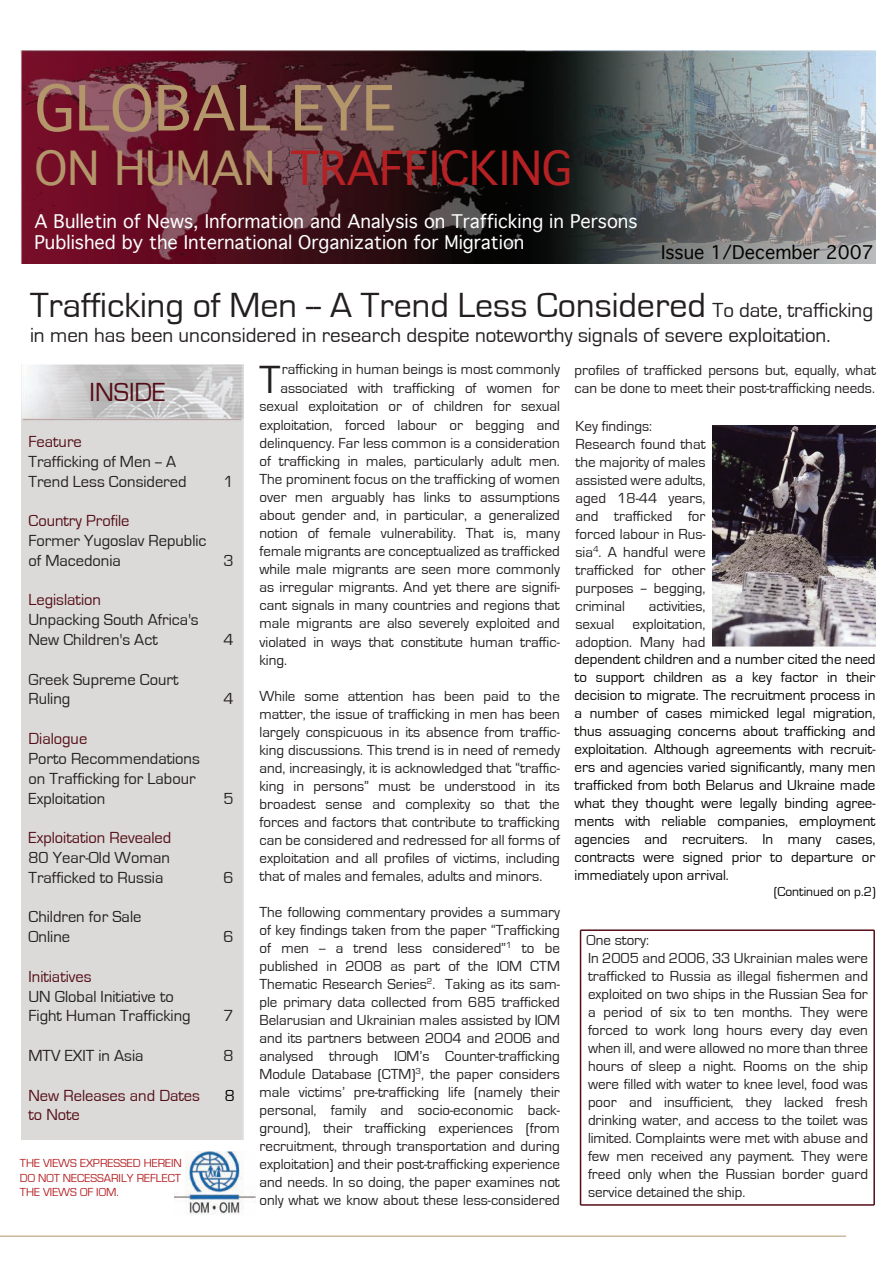
<style>
.page{position:relative;width:893px;height:1263px;background:#fff}
.page>*{position:absolute;margin:0;border:0;box-sizing:border-box;transform-origin:0 0}
.t1{font:60px "Geneva";color:#b4966b}
.t2{font:45px "Geneva";color:#b62124}
.t3{font:40.5px "Eurostile";color:#231f20}
.t4{font:36px "Eurostile";color:#231f20}
.t5{font:27px "Eurostile";color:#540d16}
.t6{font:21px "Eurostile";color:#231f20}
.t7{font:18px "Geneva";color:#fdfdfd}
.t8{font:18px "Geneva";color:#fdfefe}
.t9{font:18px "Geneva";color:#040503}
.t10{font:16.5px/19.8px "Eurostile";color:#231f20}
.t11{font:16.5px "Eurostile";color:#540d16}
.t12{font:16.5px "Eurostile";color:#000}
.t13{font:15px/18px "Eurostile";color:#231f20;text-align:justify}
.t14{font:15px/18px "Eurostile";color:#040503;text-align:justify}
.t15{font:13.5px "Eurostile";color:#040503}
.t16{font:12px/14.4px "Eurostile";color:#b62124;text-align:justify}
.s1{color:#b4966b}
.s2{font-size:21px}
</style>
<div class="page">
<div style="left:22px;top:365px;width:222px;height:775px;background:#dbdad8"></div>
<img style="left:20px;top:50px;width:855px;height:213px">
<img style="left:713px;top:426px;width:162px;height:221px">
<img style="left:174px;top:1151px;width:81px;height:64px">
<hr style="left:580px;top:1204px;width:294px;height:2px;background:#540d16">
<hr style="left:873px;top:930px;width:2px;height:275px;background:#540d16">
<hr style="left:580px;top:929px;width:294px;height:2px;background:#540d16">
<hr style="left:580px;top:930px;width:1px;height:275px;background:#540d16">
<hr style="left:0;top:1236px;width:846px;height:1px;background:#b4966b">
<h1 class="t1" style="left:34px;top:71px;width:363px">GLOBAL EYE</h1>
<h2 class="t2" style="left:34px;top:140px;width:539px"><span class="s1">ON HUMAN</span> TRAFFICKING</h2>
<p class="t7" style="left:34px;top:210px;width:605px">A Bulletin of News, Information and Analysis on Trafficking in Persons</p>
<p class="t8" style="left:34px;top:231px;width:491px">Published by the International Organization for Migration</p>
<h3 class="t4" style="left:30px;top:285px;width:845px">Trafficking of Men -- A Trend Less Considered <span class="s2">To date, trafficking</span></h3>
<h3 class="t6" style="left:30px;top:323px;width:802px">in men has been unconsidered in research despite noteworthy signals of severe exploitation.</h3>
<h3 class="t5" style="left:90px;top:377px;width:78px">INSIDE</h3>
<p class="t9" style="left:661px;top:241px;width:214px">Issue 1/December 2007</p>
<p class="t13" style="left:282px;top:361px;width:280px">rafficking in human beings is most commonly</p>
<p class="t13" style="left:574px;top:361px;width:303px">profiles of trafficked persons but, equally, what can be done to meet their post-trafficking needs.</p>
<h3 class="t3" style="left:260px;top:358px;width:22px">T</h3>
<p class="t13" style="left:260px;top:379px;width:302px;text-align:right">associated with trafficking of women for sexual exploitation or of children for sexual</p>
<p class="t13" style="left:260px;top:417px;width:302px">exploitation, forced labour or begging and delinquency. Far less common is a consideration of trafficking in males, particularly adult men.<br>The prominent focus on the trafficking of women over men arguably has links to assumptions about gender and, in particular, a generalized notion of female vulnerability. That is, many female migrants are conceptualized as trafficked while male migrants are seen more commonly as irregular migrants. And yet there are signifi&shy;cant signals in many countries and regions that male migrants are also severely exploited and violated in ways that constitute human traffic&shy;king.</p>
<p class="t13" style="left:260px;top:687px;width:302px">While some attention has been paid to the matter, the issue of trafficking in men has been largely conspicuous in its absence from traffic&shy;king discussions. This trend is in need of remedy and, increasingly, it is acknowledged that “traffic&shy;king in persons” must be understood in its broadest sense and complexity so that the forces and factors that contribute to trafficking can be considered and redressed for all forms of exploitation and all profiles of victims, including that of males and females, adults and minors.</p>
<p class="t13" style="left:260px;top:903px;width:302px">The following commentary provides a summary of key findings taken from the paper “Trafficking of men -- a trend less considered”<sup>1</sup> to be published in 2008 as part of the IOM CTM Thematic Research Series<sup>2</sup>. Taking as its sam&shy;ple primary data collected from 685 trafficked Belarusian and Ukrainian males assisted by IOM and its partners between 2004 and 2006 and analysed through IOM’s Counter-trafficking Module Database (CTM)<sup>3</sup>, the paper considers male victims’ pre-trafficking life (namely their personal, family and socio-economic back&shy;ground), their trafficking experiences (from recruitment, through transportation and during exploitation) and their post-trafficking experience and needs. In so doing, the paper examines not only what we know about these less-considered</p>
<p class="t13" style="left:576px;top:417px;width:132px;text-align:left">Key findings:<br>Research found that the majority of males assisted were adults, aged 18-44 years, and trafficked for forced labour in Rus&shy;sia<sup>4</sup>. A handful were trafficked for other purposes – begging, criminal</p>
<p class="t11" style="left:28px;top:433px;width:55px">Feature</p>
<p class="t10" style="left:28px;top:452px;width:160px">Trafficking of Men -- A<br>Trend Less Considered</p>
<p class="t10" style="left:224px;top:472px;width:12px">1</p>
<p class="t11" style="left:28px;top:512px;width:103px">Country Profile</p>
<p class="t10" style="left:28px;top:531px;width:180px">Former Yugoslav Republic of Macedonia</p>
<p class="t10" style="left:223px;top:551px;width:12px">3</p>
<p class="t11" style="left:28px;top:591px;width:74px">Legislation</p>
<p class="t10" style="left:28px;top:610px;width:172px">Unpacking South Africa's<br>New Children's Act</p>
<p class="t13" style="left:576px;top:597px;width:131px;text-indent:73px">activities, sexual exploitation, adoption. Many had</p>
<p class="t10" style="left:224px;top:630px;width:12px">4</p>
<p class="t14" style="left:574px;top:650px;width:303px">dependent children and a number cited the need to support children as a key factor in their decision to migrate. The recruitment process in a number of cases mimicked legal migration, thus assuaging concerns about trafficking and exploitation. Although agreements with recruit&shy;ers and agencies varied significantly, many men trafficked from both Belarus and Ukraine made what they thought were legally binding agree&shy;ments with reliable companies, employment agencies and recruiters. In many cases, contracts were signed prior to departure or immediately upon arrival.</p>
<p class="t15" style="left:774px;top:884px;width:104px">(Continued on p.2)</p>
<p class="t10" style="left:28px;top:670px;width:151px">Greek Supreme Court<br>Ruling</p>
<p class="t10" style="left:224px;top:689px;width:12px">4</p>
<p class="t11" style="left:28px;top:730px;width:60px">Dialogue</p>
<p class="t10" style="left:28px;top:749px;width:173px">Porto Recommendations on Trafficking for Labour<br>Exploitation</p>
<p class="t10" style="left:223px;top:788px;width:12px">5</p>
<p class="t11" style="left:28px;top:829px;width:144px">Exploitation Revealed</p>
<p class="t10" style="left:28px;top:848px;width:143px">80 Year-Old Woman<br>Trafficked to Russia</p>
<p class="t10" style="left:223px;top:868px;width:12px">6</p>
<p class="t10" style="left:28px;top:907px;width:114px">Children for Sale<br>Online</p>
<p class="t10" style="left:224px;top:927px;width:12px">6</p>
<p class="t13" style="left:586px;top:931px;width:283px;text-align:left">One story:<br>In 2005 and 2006, 33 Ukrainian males were trafficked to Russia as illegal fishermen and exploited on two ships in the Russian Sea for a period of six to ten months. They were forced to work long hours every day even when ill, and were allowed no more than three hours of sleep a night. Rooms on the ship were filled with water to knee level, food was poor and insufficient, they lacked fresh drinking water, and access to the toilet was limited. Complaints were met with abuse and few men received any payment. They were freed only when the Russian border guard service detained the ship.</p>
<p class="t11" style="left:28px;top:967px;width:65px">Initiatives</p>
<p class="t10" style="left:28px;top:986px;width:164px">UN Global Initiative to<br>Fight Human Trafficking</p>
<p class="t10" style="left:224px;top:1006px;width:12px">7</p>
<p class="t10" style="left:28px;top:1046px;width:117px">MTV EXIT in Asia</p>
<p class="t10" style="left:223px;top:1046px;width:12px">8</p>
<p class="t11" style="left:28px;top:1086px;width:173px">New Releases and Dates</p>
<p class="t12" style="left:225px;top:1086px;width:12px">8</p>
<p class="t11" style="left:28px;top:1106px;width:53px">to Note</p>
<p class="t16" style="left:20px;top:1156px;width:164px">THE VIEWS EXPRESSED HEREIN DO NOT NECESSARILY REFLECT THE VIEWS OF IOM.</p>
</div>
